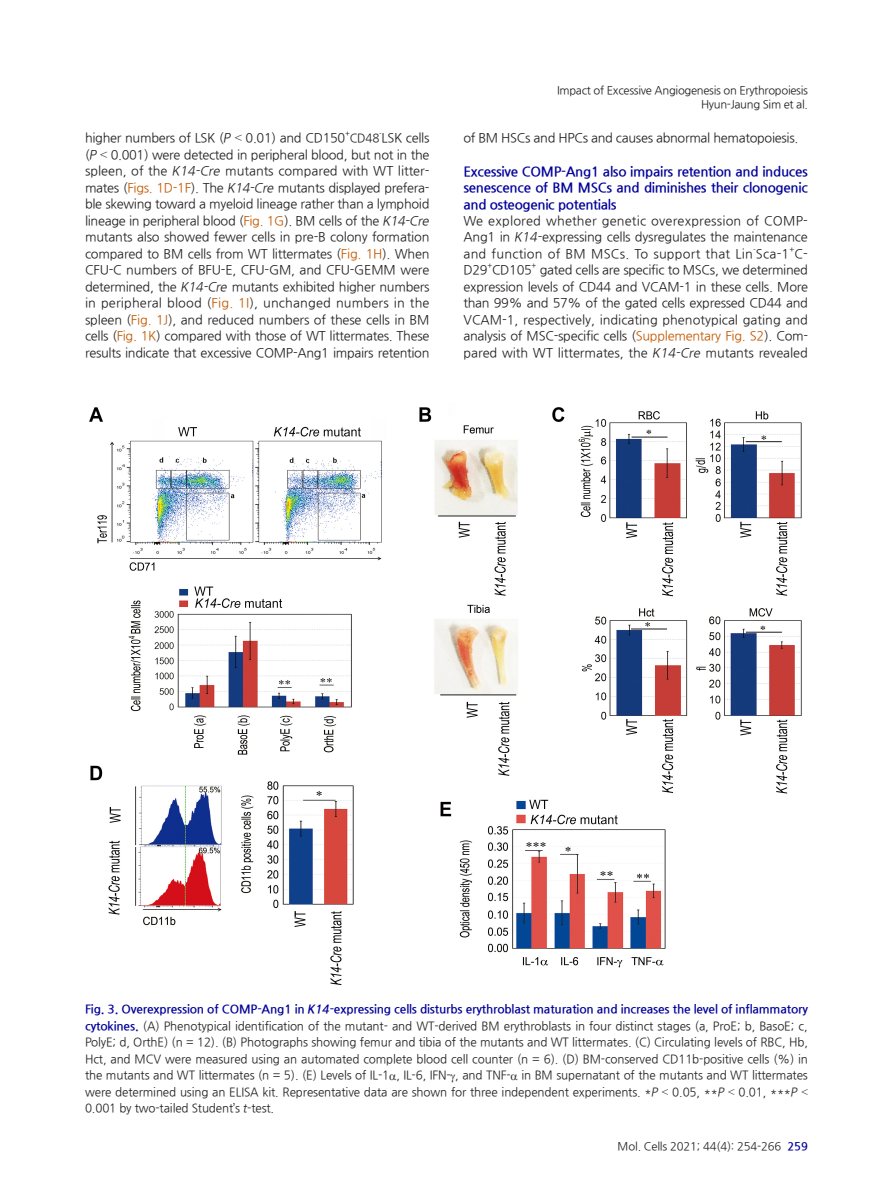
<style>
.page{position:relative;width:893px;height:1191px;background:#fff}
.page>*{position:absolute;margin:0;border:0;box-sizing:border-box;transform-origin:0 0}
.t1{font:700 13.5px/16.5px "Nanum Gothic";letter-spacing:-.025em;color:#00009a;text-align:justify}
.t2{font:12.75px/16.5px "Nanum Gothic";letter-spacing:-.025em;color:#231f20;text-align:justify}
.t3{font:12px/16.5px "Nanum Gothic";letter-spacing:-.01em;color:#231f20;text-align:justify}
.t4{font:11.25px/13.5px "Nanum Gothic";letter-spacing:-.025em;color:#231f20;text-align:right}
.t5{font:7.5px "Nanum Gothic";color:#231f20}
.s1{font-style:italic}
.s2{font-family:"Times New Roman"}
.s3{color:#c35900}
.s4{font-size:12px}
.s5{font-weight:700;color:#00009a}
.s6{font-weight:700;font-style:italic;color:#00009a}
</style>
<div class="page">
<img style="left:89px;top:407px;width:713px;height:578px">
<p class="t5" style="left:345px;top:130px;width:6px">+</p>
<p class="t2" style="left:85px;top:146px;width:347px;text-align:left">(<span class="s1">P</span> <span class="s2">&lt;</span> 0.001) were detected in peripheral blood, but not in the spleen, of the <span class="s1">K14-Cre</span> mutants compared with WT litter&shy;mates (<span class="s3">Figs. 1D-1F</span>). The <span class="s1">K14-Cre</span> mutants displayed prefera&shy;ble skewing toward a myeloid lineage rather than a lymphoid lineage in peripheral blood (<span class="s3">Fig. 1G</span>). BM cells of the <span class="s1">K14-Cre </span>mutants also showed fewer cells in pre-B colony formation compared to BM cells from WT littermates (<span class="s3">Fig. 1H</span>). When CFU-C numbers of BFU-E, CFU-GM, and CFU-GEMM were determined, the <span class="s1">K14-Cre</span> mutants exhibited higher numbers in peripheral blood (<span class="s3">Fig. 1I</span>), unchanged numbers in the spleen (<span class="s3">Fig. 1J</span>), and reduced numbers of these cells in BM cells (<span class="s3">Fig. 1K</span>) compared with those of WT littermates. These results indicate that excessive COMP-Ang1 impairs retention</p>
<p class="t2" style="left:85px;top:130px;width:346px">higher numbers of LSK (<span class="s1">P</span> <span class="s2">&lt;</span> 0.01) and CD150 <span class="s4">CD48</span><sup>-</sup>LSK cells</p>
<p class="t4" style="left:557px;top:84px;width:252px">Impact of Excessive Angiogenesis on Erythropoiesis<br>Hyun-Jaung Sim et al.</p>
<p class="t2" style="left:463px;top:130px;width:336px">of BM HSCs and HPCs and causes abnormal hematopoiesis.</p>
<p class="t1" style="left:463px;top:163px;width:346px">Excessive COMP-Ang1 also impairs retention and induces senescence of BM MSCs and diminishes their clonogenic and osteogenic potentials</p>
<p class="t2" style="left:463px;top:212px;width:346px">We explored whether genetic overexpression of COMP-Ang1 in <span class="s1">K14</span>-expressing cells dysregulates the maintenance and function of BM MSCs. To support that Lin Sca-1 C-</p>
<p class="t5" style="left:753px;top:246px;width:4px">-</p>
<p class="t5" style="left:789px;top:246px;width:6px">+</p>
<p class="t5" style="left:487px;top:262px;width:6px">+</p>
<p class="t5" style="left:532px;top:262px;width:6px">+</p>
<p class="t2" style="left:463px;top:262px;width:346px;text-indent:76px">gated cells are specific to MSCs, we determined expression levels of CD44 and VCAM-1 in these cells. More than 99% and 57% of the gated cells expressed CD44 and VCAM-1, respectively, indicating phenotypical gating and analysis of MSC-specific cells (<span class="s3">Supplementary Fig. S2</span>). Com&shy;pared with WT littermates, the <span class="s1">K14-Cre</span> mutants revealed</p>
<p class="t2" style="left:463px;top:262px;width:70px">D29 CD105</p>
<p class="t3" style="left:85px;top:1001px;width:724px"><span class="s5">Fig. 3. Overexpression of COMP-Ang1 in</span> <span class="s6">K14</span><span class="s5">-expressing cells disturbs erythroblast maturation and increases the level of inflammatory cytokines.</span> (A) Phenotypical identification of the mutant- and WT-derived BM erythroblasts in four distinct stages (a, ProE; b, BasoE; c, PolyE; d, OrthE) (n = 12). (B) Photographs showing femur and tibia of the mutants and WT littermates. (C) Circulating levels of RBC, Hb, Hct, and MCV were measured using an automated complete blood cell counter (n = 6). (D) BM-conserved CD11b-positive cells (%) in the mutants and WT littermates (n = 5). (E) Levels of IL-1 , IL-6, IFN- , and TNF- in BM supernatant of the mutants and WT littermates were determined using an ELISA kit. Representative data are shown for three independent experiments. *<span class="s1">P</span> <span class="s2">&lt;</span> 0.05, **<span class="s1">P</span> <span class="s2">&lt;</span> 0.01, ***<span class="s1">P</span> <span class="s2">&lt; </span>0.001 by two-tailed Student’s <span class="s1">t</span>-test.</p>
<p class="t4" style="left:618px;top:1139px;width:192px">Mol. Cells 2021; 44(4): 254-266 <span class="s5">259</span></p>
</div>
